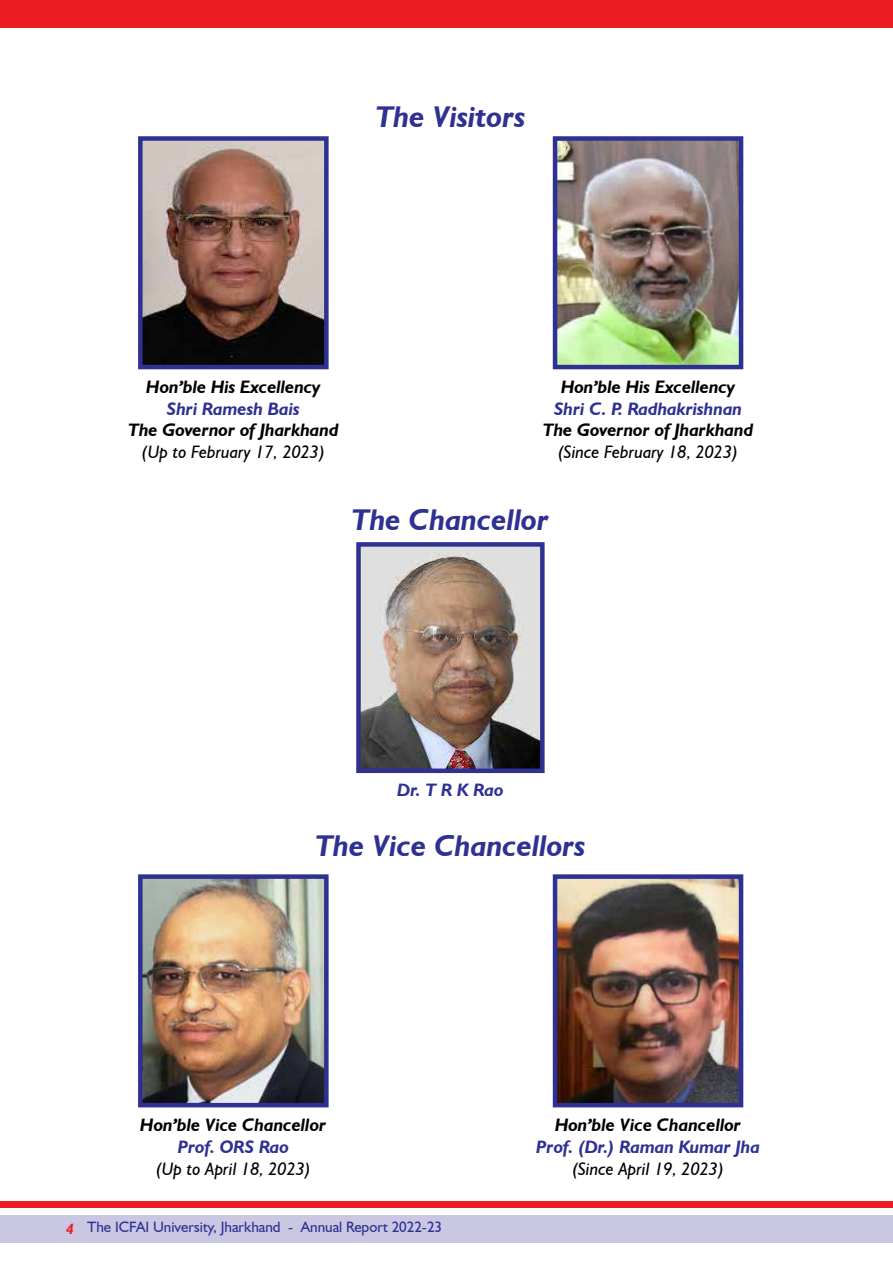
<style>
.page{position:relative;width:893px;height:1263px;background:#fff}
.page>*{position:absolute;margin:0;border:0;box-sizing:border-box;transform-origin:0 0}
.t1{font:italic 700 30px "Humanist 521 BT";color:#2e3092}
.t2{font:italic 700 18px "Humanist 521 BT";color:#000}
.t3{font:italic 18px "Humanist 521 BT";color:#000}
.t4{font:italic 700 18px "Humanist 521 BT";color:#2e3092}
.t5{font:15px "Humanist 521 BT";color:#2e3092}
.s1{font-weight:700;font-style:italic;color:#ed1d24}
</style>
<div class="page">
<div style="left:0;top:1215px;width:893px;height:27px;background:#cac7e3"></div>
<div style="left:0;top:1201px;width:893px;height:7px;background:#ed1d24"></div>
<div style="left:0;top:0;width:893px;height:27px;background:#ed1d24"></div>
<img style="left:143px;top:141px;width:181px;height:223px">
<div style="left:138px;top:136px;width:191px;height:233px;border:4px solid #2e3092"></div>
<img style="left:143px;top:879px;width:181px;height:223px">
<div style="left:138px;top:874px;width:191px;height:233px;border:4px solid #2e3092"></div>
<img style="left:558px;top:141px;width:180px;height:223px">
<div style="left:553px;top:136px;width:190px;height:233px;border:4px solid #2e3092"></div>
<img style="left:558px;top:879px;width:180px;height:223px">
<div style="left:553px;top:874px;width:190px;height:233px;border:4px solid #2e3092"></div>
<img style="left:361px;top:547px;width:179px;height:221px">
<div style="left:356px;top:542px;width:189px;height:231px;border:4px solid #2e3092"></div>
<h1 class="t1" style="left:375px;top:98px;width:151px">The Visitors</h1>
<p class="t2" style="left:146px;top:376px;width:176px">Hon’ble His Excellency</p>
<p class="t4" style="left:167px;top:397px;width:134px">Shri Ramesh Bais</p>
<p class="t2" style="left:128px;top:419px;width:212px">The Governor of Jharkhand</p>
<p class="t3" style="left:142px;top:441px;width:185px">(Up to February 17, 2023)</p>
<p class="t2" style="left:561px;top:376px;width:176px">Hon’ble His Excellency</p>
<p class="t4" style="left:554px;top:397px;width:190px">Shri C. P. Radhakrishnan</p>
<p class="t2" style="left:543px;top:419px;width:212px">The Governor of Jharkhand</p>
<p class="t3" style="left:558px;top:441px;width:182px">(Since February 18, 2023)</p>
<h1 class="t1" style="left:352px;top:501px;width:199px">The Chancellor</h1>
<p class="t4" style="left:397px;top:779px;width:108px">Dr. T R K Rao</p>
<h1 class="t1" style="left:315px;top:827px;width:272px">The Vice Chancellors</h1>
<p class="t2" style="left:140px;top:1114px;width:188px">Hon’ble Vice Chancellor</p>
<p class="t4" style="left:178px;top:1135px;width:113px">Prof. ORS Rao</p>
<p class="t3" style="left:156px;top:1157px;width:157px">(Up to April 18, 2023)</p>
<p class="t5" style="left:66px;top:1218px;width:377px"><span class="s1">4</span> The ICFAI University, Jharkhand - Annual Report 2022-23</p>
<p class="t2" style="left:555px;top:1114px;width:188px">Hon’ble Vice Chancellor</p>
<p class="t4" style="left:536px;top:1135px;width:225px">Prof. (Dr.) Raman Kumar Jha</p>
<p class="t3" style="left:572px;top:1157px;width:154px">(Since April 19, 2023)</p>
</div>
